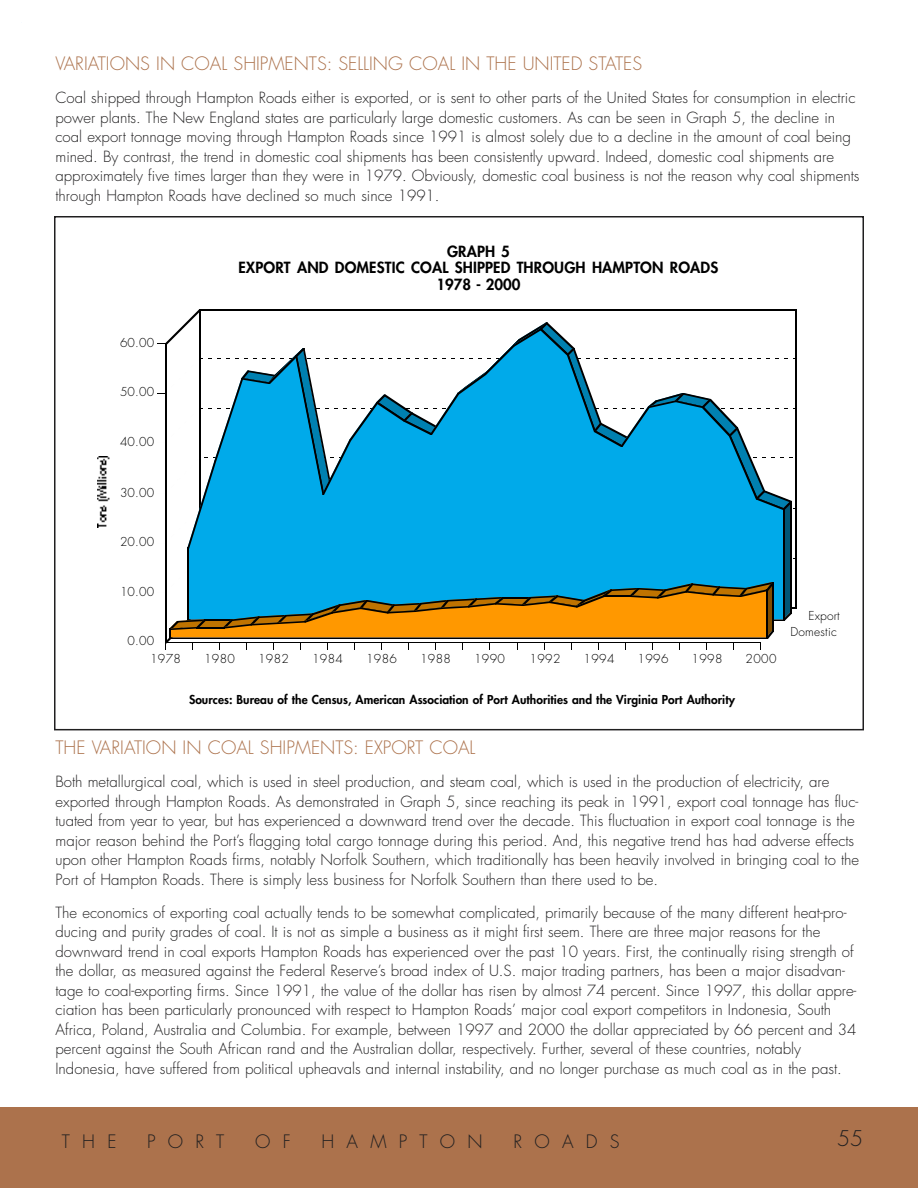
<style>
.page{position:relative;width:918px;height:1188px;background:#fff}
.page>*{position:absolute;margin:0;border:0;box-sizing:border-box;transform-origin:0 0}
.t1{font:300 21px "Futura";color:#201f20}
.t2{font:300 18px "Futura";color:#ac724c}
.t3{font:300 18px "Futura";letter-spacing:.68em;color:#201f20}
.t4{font:300 15px/19.5px "Futura";color:#201f20}
.t5{font:800 15px/16.5px "Futura";letter-spacing:.01em;color:#000;text-align:center}
.t6{font:300 12px "Futura";letter-spacing:.035em;color:#000}
.t7{font:800 12px "Futura";letter-spacing:.005em;color:#000}
</style>
<div class="page">
<div style="left:0;top:1107px;width:918px;height:81px;background:#ac724c"></div>
<svg style="left:165px;top:309px;width:631px;height:335px"></svg>
<img style="left:98px;top:456px;width:12px;height:72px">
<p class="t2" style="left:56px;top:55px;width:588px">VARIATIONS IN COAL SHIPMENTS: SELLING COAL IN THE UNITED STATES</p>
<p class="t4" style="left:56px;top:89px;width:806px">Coal shipped through Hampton Roads either is exported, or is sent to other parts of the United States for consumption in electric power plants. The New England states are particularly large domestic customers. As can be seen in Graph 5, the decline in coal export tonnage moving through Hampton Roads since 1991 is almost solely due to a decline in the amount of coal being mined. By contrast, the trend in domestic coal shipments has been consistently upward. Indeed, domestic coal shipments are approximately five times larger than they were in 1979. Obviously, domestic coal business is not the reason why coal shipments through Hampton Roads have declined so much since 1991.</p>
<p class="t5" style="left:238px;top:244px;width:481px">GRAPH 5<br>EXPORT AND DOMESTIC COAL SHIPPED THROUGH HAMPTON ROADS<br>1978 - 2000</p>
<p class="t6" style="left:120px;top:337px;width:36px">60.00</p>
<p class="t6" style="left:120px;top:386px;width:36px">50.00</p>
<p class="t6" style="left:120px;top:436px;width:36px">40.00</p>
<p class="t6" style="left:120px;top:487px;width:36px">30.00</p>
<p class="t6" style="left:120px;top:536px;width:36px">20.00</p>
<p class="t6" style="left:120px;top:586px;width:36px">10.00</p>
<p class="t6" style="left:128px;top:635px;width:28px">0.00</p>
<p class="t6" style="left:150px;top:653px;width:33px">1978</p>
<p class="t6" style="left:204px;top:653px;width:33px">1980</p>
<p class="t6" style="left:258px;top:653px;width:33px">1982</p>
<p class="t6" style="left:312px;top:653px;width:33px">1984</p>
<p class="t6" style="left:366px;top:653px;width:33px">1986</p>
<p class="t6" style="left:420px;top:653px;width:33px">1988</p>
<p class="t6" style="left:474px;top:653px;width:33px">1990</p>
<p class="t6" style="left:530px;top:653px;width:33px">1992</p>
<p class="t6" style="left:584px;top:653px;width:33px">1994</p>
<p class="t6" style="left:638px;top:653px;width:33px">1996</p>
<p class="t6" style="left:692px;top:653px;width:33px">1998</p>
<p class="t6" style="left:746px;top:653px;width:33px">2000</p>
<p class="t7" style="left:189px;top:693px;width:547px">Sources: Bureau of the Census, American Association of Port Authorities and the Virginia Port Authority</p>
<p class="t6" style="left:808px;top:610px;width:33px">Export</p>
<p class="t6" style="left:790px;top:626px;width:48px">Domestic</p>
<p class="t2" style="left:56px;top:739px;width:422px">THE VARIATION IN COAL SHIPMENTS: EXPORT COAL</p>
<p class="t4" style="left:56px;top:773px;width:805px">Both metallurgical coal, which is used in steel production, and steam coal, which is used in the production of electricity, are exported through Hampton Roads. As demonstrated in Graph 5, since reaching its peak in 1991, export coal tonnage has fluc&shy;tuated from year to year, but has experienced a downward trend over the decade. This fluctuation in export coal tonnage is the major reason behind the Port’s flagging total cargo tonnage during this period. And, this negative trend has had adverse effects upon other Hampton Roads firms, notably Norfolk Southern, which traditionally has been heavily involved in bringing coal to the Port of Hampton Roads. There is simply less business for Norfolk Southern than there used to be.</p>
<p class="t4" style="left:56px;top:904px;width:802px">The economics of exporting coal actually tends to be somewhat complicated, primarily because of the many different heat-pro&shy;ducing and purity grades of coal. It is not as simple a business as it might first seem. There are three major reasons for the downward trend in coal exports Hampton Roads has experienced over the past 10 years. First, the continually rising strength of the dollar, as measured against the Federal Reserve’s broad index of U.S. major trading partners, has been a major disadvan&shy;tage to coal-exporting firms. Since 1991, the value of the dollar has risen by almost 74 percent. Since 1997, this dollar appre&shy;ciation has been particularly pronounced with respect to Hampton Roads’ major coal export competitors in Indonesia, South Africa, Poland, Australia and Columbia. For example, between 1997 and 2000 the dollar appreciated by 66 percent and 34 percent against the South African rand and the Australian dollar, respectively. Further, several of these countries, notably Indonesia, have suffered from political upheavals and internal instability, and no longer purchase as much coal as in the past.</p>
<p class="t3" style="left:62px;top:1133px;width:56px">THE</p>
<p class="t3" style="left:147px;top:1133px;width:79px">PORT</p>
<p class="t3" style="left:255px;top:1133px;width:37px">O F</p>
<p class="t3" style="left:321px;top:1133px;width:163px">HAMPTON</p>
<p class="t3" style="left:513px;top:1133px;width:108px">ROADS</p>
<h1 class="t1" style="left:837px;top:1129px;width:28px">55</h1>
</div>
